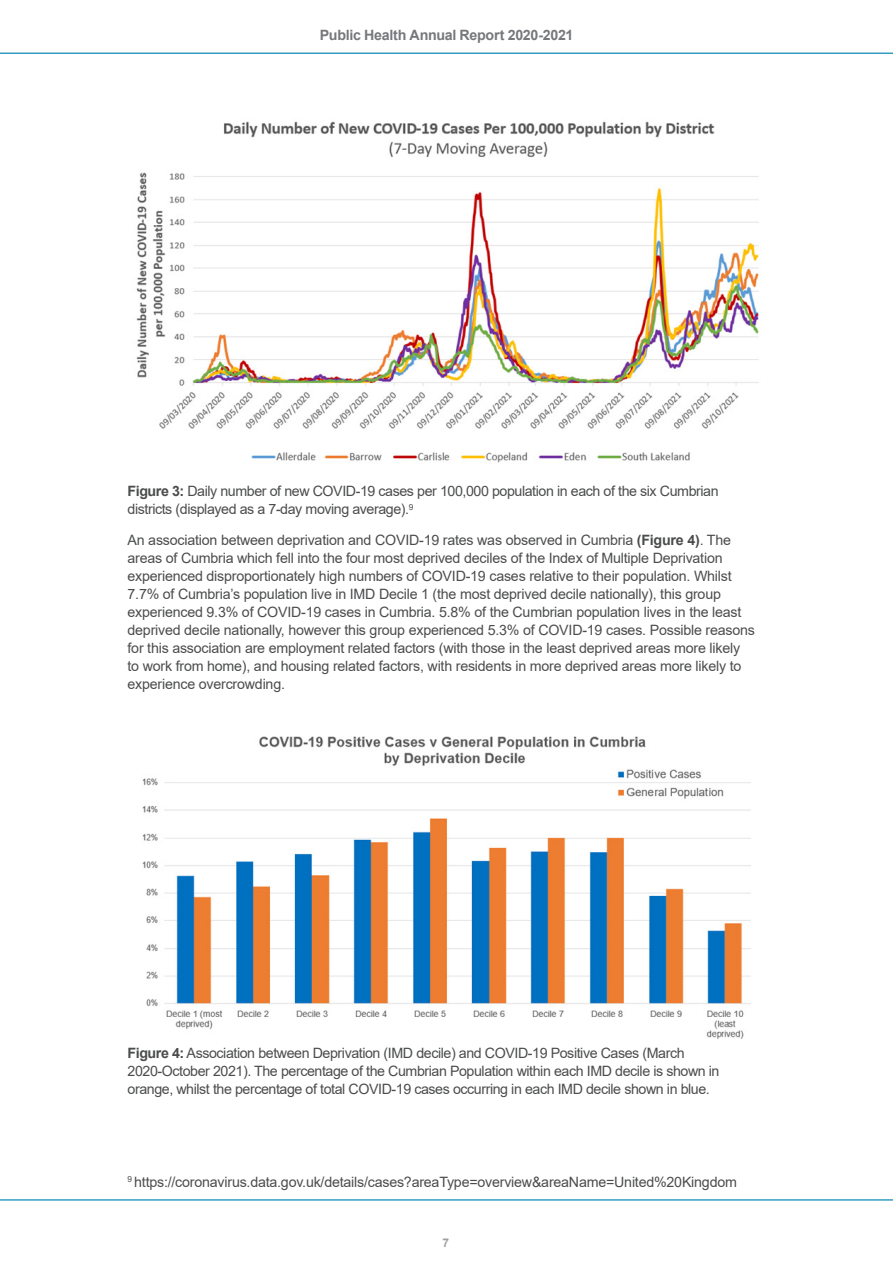
<style>
.page{position:relative;width:893px;height:1263px;background:#fff}
.page>*{position:absolute;margin:0;border:0;box-sizing:border-box;transform-origin:0 0}
.t1{font:14.25px/18px "Arial";letter-spacing:-.015em;color:#4b4c4d}
.t2{font:700 14.25px "Arial";letter-spacing:-.02em;color:#76787b}
.t3{font:700 12px "Arial";color:#9d9fa2}
.s1{font-weight:700}
</style>
<div class="page">
<hr style="left:0;top:53px;width:893px;height:1px;background:#339ec1">
<hr style="left:0;top:1199px;width:893px;height:2px;background:#339ec1">
<img style="left:136px;top:121px;width:623px;height:342px">
<img style="left:142px;top:736px;width:609px;height:303px">
<p class="t2" style="left:320px;top:25px;width:255px">Public Health Annual Report 2020-2021</p>
<p class="t1" style="left:128px;top:482px;width:593px"><span class="s1">Figure 3:</span> Daily number of new COVID-19 cases per 100,000 population in each of the six Cumbrian districts (displayed as a 7-day moving average).<sup>9</sup></p>
<p class="t1" style="left:128px;top:531px;width:629px">An association between deprivation and COVID-19 rates was observed in Cumbria <span class="s1">(Figure 4)</span>. The areas of Cumbria which fell into the four most deprived deciles of the Index of Multiple Deprivation experienced disproportionately high numbers of COVID-19 cases relative to their population. Whilst 7.7% of Cumbria’s population live in IMD Decile 1 (the most deprived decile nationally), this group experienced 9.3% of COVID-19 cases in Cumbria. 5.8% of the Cumbrian population lives in the least deprived decile nationally, however this group experienced 5.3% of COVID-19 cases. Possible reasons for this association are employment related factors (with those in the least deprived areas more likely to work from home), and housing related factors, with residents in more deprived areas more likely to experience overcrowding.</p>
<p class="t1" style="left:128px;top:1044px;width:593px"><span class="s1">Figure 4:</span> Association between Deprivation (IMD decile) and COVID-19 Positive Cases (March<br>2020-October 2021). The percentage of the Cumbrian Population within each IMD decile is shown in orange, whilst the percentage of total COVID-19 cases occurring in each IMD decile shown in blue.</p>
<p class="t1" style="left:128px;top:1172px;width:611px"><sup>9</sup> https://coronavirus.data.gov.uk/details/cases?areaType=overview&amp;areaName=United%20Kingdom</p>
<p class="t3" style="left:442px;top:1234px;width:8px">7</p>
</div>
